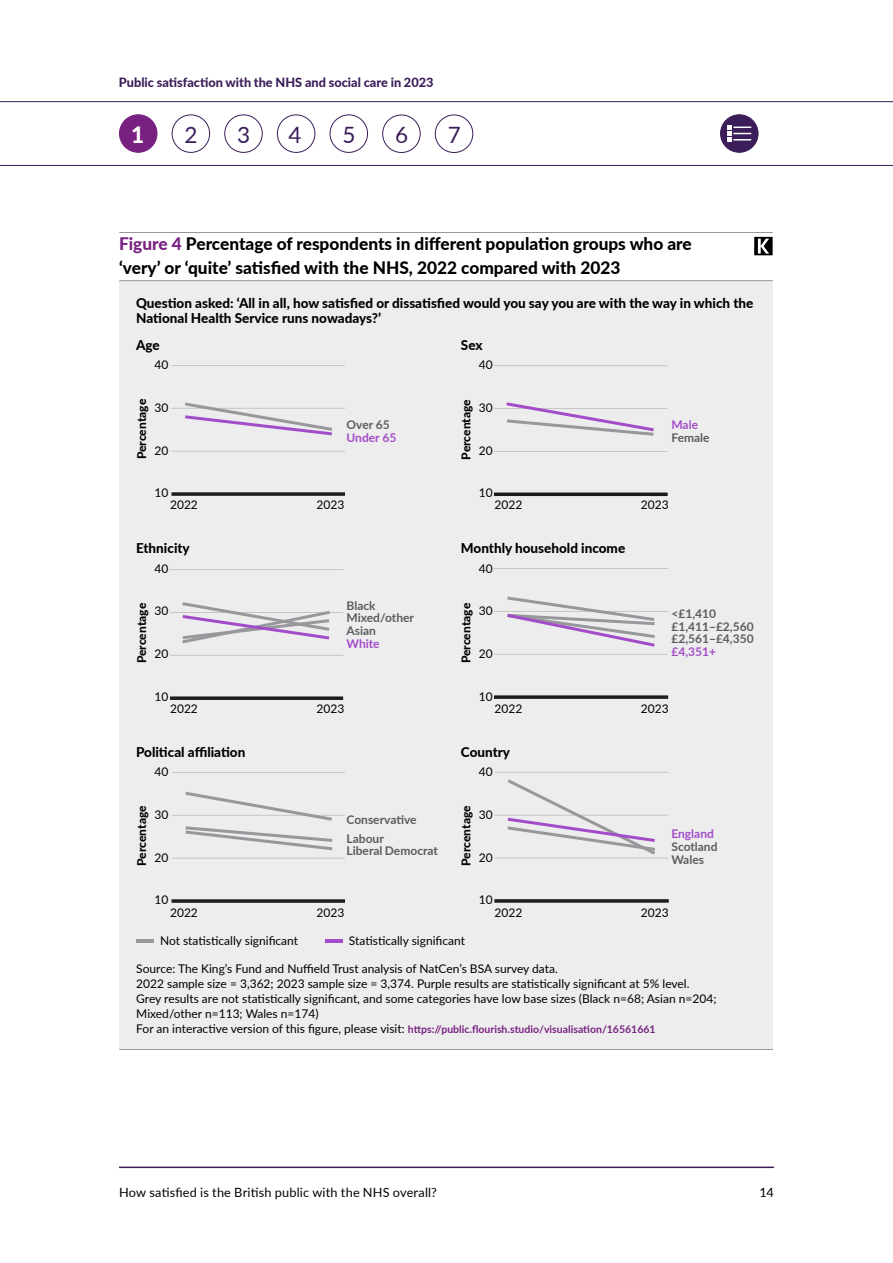
<style>
.page{position:relative;width:893px;height:1263px;background:#fff}
.page>*{position:absolute;margin:0;border:0;box-sizing:border-box;transform-origin:0 0}
.t1{font:22.5px "Lato";color:#3b1d59}
.t2{font:800 22.5px "Lato";color:#fff}
.t3{font:800 17.25px/24px "Lato";color:#000}
.t4{font:800 13.5px/15px "Lato";color:#000}
.t5{font:12.75px "Lato";letter-spacing:.01em;color:#000}
.t6{font:800 12.75px "Lato";color:#3b1d59}
.t7{font:12px/15px "Lato";color:#000}
.t8{font:700 12px/12.3px "Lato";color:#5c5b60}
.t9{font:800 12px "Lato";letter-spacing:-.005em;color:#000}
.t10{font:700 12px "Lato";color:#a24cc8}
.t11{font:700 10.5px "Lato";color:#782182}
.s1{color:#782182}
.s2{font-weight:400;font-size:12px;color:#000}
</style>
<div class="page">
<hr style="left:119px;top:1166px;width:655px;height:2px;background:#3b1d59">
<hr style="left:0;top:165px;width:893px;height:1px;background:#3b1d59">
<hr style="left:0;top:101px;width:893px;height:1px;background:#3b1d59">
<div style="left:720px;top:115px;width:38px;height:37px;background:#3b1d59;border-radius:50%"></div>
<div style="left:720px;top:114px;width:38px;height:39px;border:1px solid #3b1d59;border-radius:50%"></div>
<svg style="left:727px;top:125px;width:24px;height:17px"></svg>
<div style="left:119px;top:115px;width:38px;height:37px;background:#782182;border-radius:50%"></div>
<div style="left:119px;top:114px;width:38px;height:39px;border:1px solid #782182;border-radius:50%"></div>
<div style="left:330px;top:114px;width:38px;height:39px;border:1px solid #3b1d59;border-radius:50%"></div>
<div style="left:172px;top:114px;width:38px;height:39px;border:1px solid #3b1d59;border-radius:50%"></div>
<div style="left:224px;top:114px;width:39px;height:39px;border:1px solid #3b1d59;border-radius:50%"></div>
<div style="left:277px;top:114px;width:38px;height:39px;border:1px solid #3b1d59;border-radius:50%"></div>
<div style="left:382px;top:115px;width:39px;height:38px;border:1px solid #3b1d59;border-radius:50%"></div>
<div style="left:435px;top:115px;width:38px;height:38px;border:1px solid #3b1d59;border-radius:50%"></div>
<div style="left:119px;top:281px;width:654px;height:768px;background:#ededed"></div>
<hr style="left:119px;top:1049px;width:654px;height:1px;background:#98989c">
<svg style="left:754px;top:237px;width:19px;height:18px"></svg>
<hr style="left:119px;top:232px;width:654px;height:1px;background:#98989c">
<hr style="left:119px;top:280px;width:654px;height:1px;background:#98989c">
<hr style="left:171px;top:365px;width:173px;height:1px;background:#c6c6c6">
<hr style="left:171px;top:408px;width:173px;height:1px;background:#c6c6c6">
<hr style="left:171px;top:451px;width:173px;height:1px;background:#c6c6c6">
<svg style="left:171px;top:492px;width:173px;height:4px"></svg>
<svg style="left:185px;top:402px;width:148px;height:34px"></svg>
<hr style="left:494px;top:365px;width:174px;height:1px;background:#c6c6c6">
<hr style="left:494px;top:408px;width:174px;height:1px;background:#c6c6c6">
<hr style="left:494px;top:451px;width:174px;height:1px;background:#c6c6c6">
<svg style="left:494px;top:492px;width:174px;height:4px"></svg>
<svg style="left:506px;top:402px;width:148px;height:34px"></svg>
<hr style="left:494px;top:568px;width:174px;height:1px;background:#c6c6c6">
<hr style="left:494px;top:611px;width:174px;height:1px;background:#c6c6c6">
<hr style="left:494px;top:654px;width:174px;height:1px;background:#c6c6c6">
<svg style="left:494px;top:695px;width:174px;height:4px"></svg>
<svg style="left:507px;top:596px;width:148px;height:51px"></svg>
<hr style="left:170px;top:569px;width:173px;height:1px;background:#c6c6c6">
<hr style="left:170px;top:612px;width:173px;height:1px;background:#c6c6c6">
<hr style="left:170px;top:655px;width:173px;height:1px;background:#c6c6c6">
<svg style="left:170px;top:696px;width:173px;height:4px"></svg>
<svg style="left:182px;top:602px;width:148px;height:42px"></svg>
<hr style="left:494px;top:772px;width:175px;height:1px;background:#c6c6c6">
<hr style="left:494px;top:815px;width:175px;height:1px;background:#c6c6c6">
<hr style="left:494px;top:858px;width:175px;height:1px;background:#c6c6c6">
<svg style="left:494px;top:899px;width:175px;height:4px"></svg>
<svg style="left:504px;top:779px;width:155px;height:76px"></svg>
<hr style="left:172px;top:772px;width:172px;height:1px;background:#c6c6c6">
<hr style="left:172px;top:815px;width:172px;height:1px;background:#c6c6c6">
<hr style="left:172px;top:858px;width:172px;height:1px;background:#c6c6c6">
<svg style="left:172px;top:899px;width:172px;height:4px"></svg>
<svg style="left:185px;top:791px;width:148px;height:60px"></svg>
<hr style="left:137px;top:939px;width:17px;height:3px;background:#98989c">
<hr style="left:326px;top:939px;width:17px;height:3px;background:#a24cc8">
<p class="t6" style="left:119px;top:73px;width:316px">Public satisfaction with the NHS and social care in 2023</p>
<h1 class="t2" style="left:131px;top:118px;width:15px">1</h1>
<h1 class="t1" style="left:185px;top:118px;width:15px">2</h1>
<h1 class="t1" style="left:237px;top:118px;width:15px">3</h1>
<h1 class="t1" style="left:288px;top:118px;width:15px">4</h1>
<h1 class="t1" style="left:343px;top:118px;width:15px">5</h1>
<h1 class="t1" style="left:395px;top:119px;width:15px">6</h1>
<h1 class="t1" style="left:448px;top:119px;width:15px">7</h1>
<h2 class="t3" style="left:119px;top:231px;width:574px"><span class="s1">Figure 4</span> Percentage of respondents in different population groups who are ‘very’ or ‘quite’ satisfied with the NHS, 2022 compared with 2023</h2>
<p class="t4" style="left:136px;top:295px;width:619px">Question asked: ‘All in all, how satisfied or dissatisfied would you say you are with the way in which the<br>National Health Service runs nowadays?’</p>
<p class="t4" style="left:136px;top:337px;width:25px">Age</p>
<p class="t4" style="left:461px;top:337px;width:23px">Sex</p>
<p class="t7" style="left:155px;top:357px;width:15px">40</p>
<p class="t7" style="left:155px;top:399px;width:15px">30</p>
<p class="t7" style="left:155px;top:442px;width:15px">20</p>
<p class="t7" style="left:155px;top:485px;width:15px">10</p>
<p class="t9" style="left:133px;top:459px;width:62px;rotate:-90deg">Percentage</p>
<p class="t7" style="left:170px;top:497px;width:29px">2022</p>
<p class="t4" style="left:136px;top:540px;width:55px">Ethnicity</p>
<p class="t7" style="left:155px;top:560px;width:15px">40</p>
<p class="t7" style="left:155px;top:603px;width:15px">30</p>
<p class="t7" style="left:155px;top:646px;width:15px">20</p>
<p class="t7" style="left:155px;top:688px;width:15px">10</p>
<p class="t9" style="left:133px;top:663px;width:62px;rotate:-90deg">Percentage</p>
<p class="t7" style="left:170px;top:701px;width:29px">2022</p>
<p class="t4" style="left:136px;top:744px;width:111px">Political affiliation</p>
<p class="t7" style="left:155px;top:764px;width:15px">40</p>
<p class="t7" style="left:155px;top:807px;width:15px">30</p>
<p class="t7" style="left:155px;top:849px;width:15px">20</p>
<p class="t7" style="left:155px;top:892px;width:15px">10</p>
<p class="t9" style="left:133px;top:866px;width:62px;rotate:-90deg">Percentage</p>
<p class="t7" style="left:170px;top:904px;width:29px">2022</p>
<p class="t7" style="left:479px;top:357px;width:15px">40</p>
<p class="t7" style="left:479px;top:399px;width:15px">30</p>
<p class="t7" style="left:479px;top:442px;width:15px">20</p>
<p class="t7" style="left:479px;top:485px;width:15px">10</p>
<p class="t9" style="left:457px;top:460px;width:62px;rotate:-90deg">Percentage</p>
<p class="t8" style="left:347px;top:418px;width:45px">Over 65</p>
<p class="t10" style="left:671px;top:416px;width:28px">Male</p>
<p class="t10" style="left:347px;top:428px;width:51px">Under 65</p>
<p class="t8" style="left:671px;top:431px;width:40px">Female</p>
<p class="t7" style="left:317px;top:497px;width:29px">2023</p>
<p class="t7" style="left:494px;top:497px;width:29px">2022</p>
<p class="t7" style="left:641px;top:497px;width:29px">2023</p>
<p class="t4" style="left:461px;top:540px;width:166px">Monthly household income</p>
<p class="t8" style="left:347px;top:599px;width:31px">Black</p>
<p class="t8" style="left:347px;top:611px;width:69px">Mixed/other</p>
<p class="t8" style="left:347px;top:624px;width:31px">Asian</p>
<p class="t10" style="left:347px;top:635px;width:35px">White</p>
<p class="t7" style="left:479px;top:560px;width:15px">40</p>
<p class="t7" style="left:479px;top:603px;width:15px">30</p>
<p class="t7" style="left:479px;top:646px;width:15px">20</p>
<p class="t7" style="left:479px;top:688px;width:15px">10</p>
<p class="t9" style="left:457px;top:663px;width:62px;rotate:-90deg">Percentage</p>
<p class="t8" style="left:671px;top:607px;width:84px">&lt;£1,410 £1,411–£2,560</p>
<p class="t10" style="left:671px;top:642px;width:46px">£4,351+</p>
<p class="t8" style="left:671px;top:632px;width:84px">£2,561–£4,350</p>
<p class="t7" style="left:317px;top:701px;width:29px">2023</p>
<p class="t7" style="left:494px;top:701px;width:29px">2022</p>
<p class="t7" style="left:641px;top:701px;width:29px">2023</p>
<p class="t4" style="left:461px;top:744px;width:51px">Country</p>
<p class="t8" style="left:347px;top:813px;width:72px">Conservative</p>
<p class="t8" style="left:347px;top:831px;width:39px">Labour</p>
<p class="t8" style="left:347px;top:844px;width:93px">Liberal Democrat</p>
<p class="t7" style="left:479px;top:764px;width:15px">40</p>
<p class="t7" style="left:479px;top:807px;width:15px">30</p>
<p class="t7" style="left:479px;top:849px;width:15px">20</p>
<p class="t7" style="left:479px;top:892px;width:15px">10</p>
<p class="t9" style="left:457px;top:866px;width:62px;rotate:-90deg">Percentage</p>
<p class="t10" style="left:671px;top:825px;width:44px">England</p>
<p class="t8" style="left:671px;top:840px;width:48px">Scotland</p>
<p class="t8" style="left:671px;top:853px;width:34px">Wales</p>
<p class="t7" style="left:317px;top:904px;width:29px">2023</p>
<p class="t7" style="left:494px;top:904px;width:29px">2022</p>
<p class="t7" style="left:641px;top:904px;width:29px">2023</p>
<p class="t7" style="left:160px;top:933px;width:140px">Not statistically significant</p>
<p class="t7" style="left:349px;top:933px;width:118px">Statistically significant</p>
<p class="t7" style="left:136px;top:960px;width:582px">Source: The King’s Fund and Nuffield Trust analysis of NatCen’s BSA survey data.<br>2022 sample size = 3,362; 2023 sample size = 3,374. Purple results are statistically significant at 5% level.<br>Grey results are not statistically significant, and some categories have low base sizes (Black n=68; Asian n=204; Mixed/other n=113; Wales n=174)</p>
<p class="t11" style="left:136px;top:1021px;width:521px"><span class="s2">For an interactive version of this figure, please visit:</span> https://public.flourish.studio/visualisation/16561661</p>
<p class="t5" style="left:119px;top:1184px;width:319px">How satisfied is the British public with the NHS overall?</p>
<p class="t5" style="left:760px;top:1184px;width:16px">14</p>
</div>
